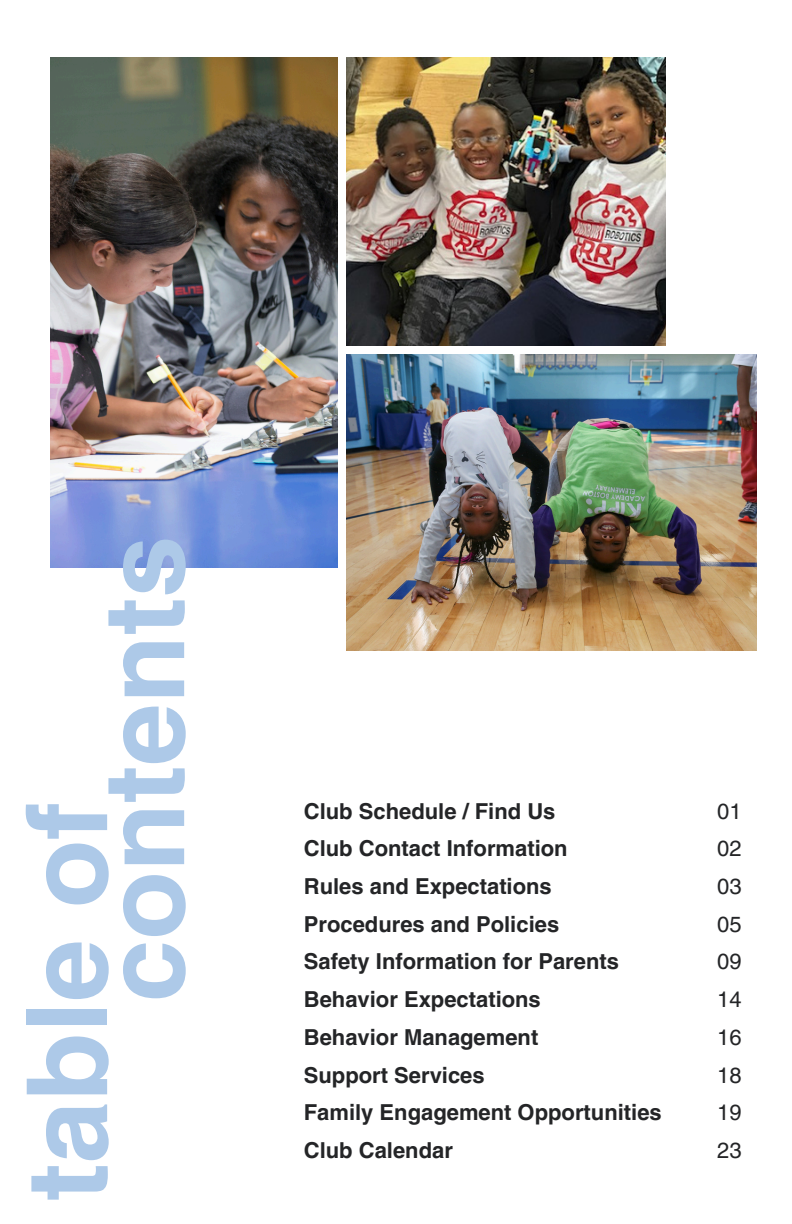
<style>
.page{position:relative;width:792px;height:1224px;background:#fff}
.page>*{position:absolute;margin:0;border:0;box-sizing:border-box;transform-origin:0 0}
.t1{font:700 112px "Helvetica LT Pro";color:#adc9e8}
.t2{font:700 22px "Helvetica LT Pro";color:#242527}
.t3{font:22px "Helvetica LT Pro";color:#242527}
</style>
<div class="page">
<img style="left:50px;top:58px;width:287px;height:509px">
<img style="left:346px;top:58px;width:319px;height:287px">
<img style="left:346px;top:354px;width:411px;height:297px">
<h1 class="t1" style="left:104px;top:1002px;width:468px;rotate:-90deg">contents</h1>
<h1 class="t1" style="left:27px;top:1201px;width:400px;rotate:-90deg">table of</h1>
<p class="t2" style="left:304px;top:803px;width:253px">Club Schedule / Find Us</p>
<p class="t3" style="left:717px;top:803px;width:26px">01</p>
<p class="t2" style="left:304px;top:841px;width:265px">Club Contact Information</p>
<p class="t3" style="left:717px;top:841px;width:26px">02</p>
<p class="t2" style="left:304px;top:878px;width:250px">Rules and Expectations</p>
<p class="t3" style="left:717px;top:878px;width:26px">03</p>
<p class="t2" style="left:304px;top:916px;width:257px">Procedures and Policies</p>
<p class="t3" style="left:717px;top:916px;width:26px">05</p>
<p class="t2" style="left:304px;top:954px;width:317px">Safety Information for Parents</p>
<p class="t3" style="left:717px;top:954px;width:26px">09</p>
<p class="t2" style="left:304px;top:991px;width:239px">Behavior Expectations</p>
<p class="t3" style="left:717px;top:991px;width:26px">14</p>
<p class="t2" style="left:304px;top:1029px;width:236px">Behavior Management</p>
<p class="t3" style="left:717px;top:1029px;width:26px">16</p>
<p class="t2" style="left:304px;top:1067px;width:182px">Support Services</p>
<p class="t3" style="left:717px;top:1067px;width:26px">18</p>
<p class="t2" style="left:304px;top:1105px;width:359px">Family Engagement Opportunities</p>
<p class="t3" style="left:717px;top:1105px;width:26px">19</p>
<p class="t2" style="left:304px;top:1142px;width:151px">Club Calendar</p>
<p class="t3" style="left:717px;top:1142px;width:26px">23</p>
</div>
